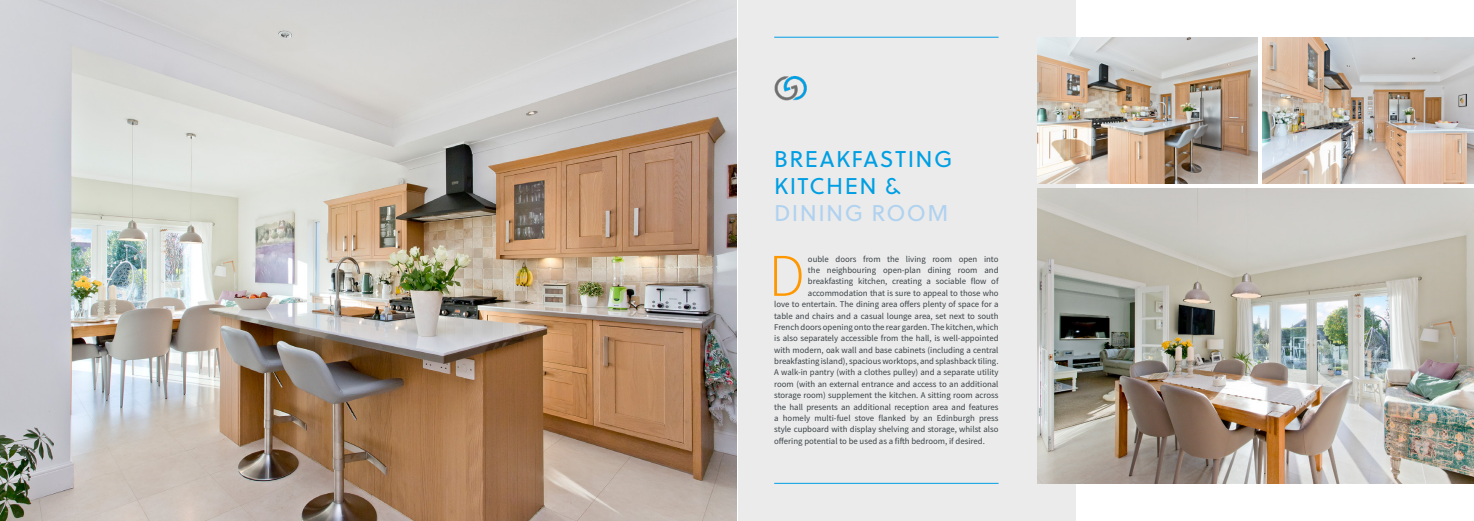
<style>
.page{position:relative;width:1474px;height:521px;background:#fff}
.page>*{position:absolute;margin:0;border:0;box-sizing:border-box;transform-origin:0 0}
.t1{font:300 60.55px "Source Sans Pro";color:#ff9800}
.t2{font:22.75px/27.3px "Soleil";letter-spacing:.06em;color:#009fe3}
.t3{font:22.75px "Soleil";letter-spacing:.06em;color:#b0d2f0}
.t4{font:8.75px "Source Sans Pro";color:#384044}
</style>
<div class="page">
<div style="left:738px;top:0;width:337px;height:521px;background:#ebebeb"></div>
<img style="left:0;top:0;width:737px;height:521px">
<img style="left:1038px;top:37px;width:219px;height:146px">
<img style="left:1262px;top:37px;width:211px;height:146px">
<img style="left:1038px;top:188px;width:435px;height:296px">
<img style="left:774px;top:76px;width:33px;height:25px">
<hr style="left:774px;top:37px;width:224px;height:1px;background:#009fe3">
<hr style="left:774px;top:483px;width:224px;height:1px;background:#009fe3">
<p class="t2" style="left:774px;top:145px;width:180px">BREAKFASTING<br>KITCHEN &amp;</p>
<p class="t3" style="left:774px;top:197px;width:176px">DINING ROOM</p>
<p class="t1" style="left:768px;top:239px;width:38px">D</p>
<p class="t4" style="left:808px;top:253px;width:192px">ouble doors from the living room open into</p>
<p class="t4" style="left:808px;top:265px;width:192px">the neighbouring open-plan dining room and</p>
<p class="t4" style="left:808px;top:276px;width:192px">breakfasting kitchen, creating a sociable flow of</p>
<p class="t4" style="left:808px;top:287px;width:192px">accommodation that is sure to appeal to those who</p>
<p class="t4" style="left:774px;top:299px;width:226px">love to entertain. The dining area offers plenty of space for a</p>
<p class="t4" style="left:774px;top:310px;width:226px">table and chairs and a casual lounge area, set next to south</p>
<p class="t4" style="left:774px;top:321px;width:226px">French doors opening onto the rear garden. The kitchen, which</p>
<p class="t4" style="left:774px;top:333px;width:226px">is also separately accessible from the hall, is well-appointed</p>
<p class="t4" style="left:774px;top:344px;width:226px">with modern, oak wall and base cabinets (including a central</p>
<p class="t4" style="left:774px;top:356px;width:226px">breakfasting island), spacious worktops, and splashback tiling.</p>
<p class="t4" style="left:774px;top:367px;width:226px">A walk-in pantry (with a clothes pulley) and a separate utility</p>
<p class="t4" style="left:774px;top:378px;width:226px">room (with an external entrance and access to an additional</p>
<p class="t4" style="left:774px;top:390px;width:226px">storage room) supplement the kitchen. A sitting room across</p>
<p class="t4" style="left:774px;top:401px;width:226px">the hall presents an additional reception area and features</p>
<p class="t4" style="left:774px;top:412px;width:226px">a homely multi-fuel stove flanked by an Edinburgh press</p>
<p class="t4" style="left:774px;top:424px;width:226px">style cupboard with display shelving and storage, whilst also</p>
<p class="t4" style="left:774px;top:435px;width:212px">offering potential to be used as a fifth bedroom, if desired.</p>
</div>
